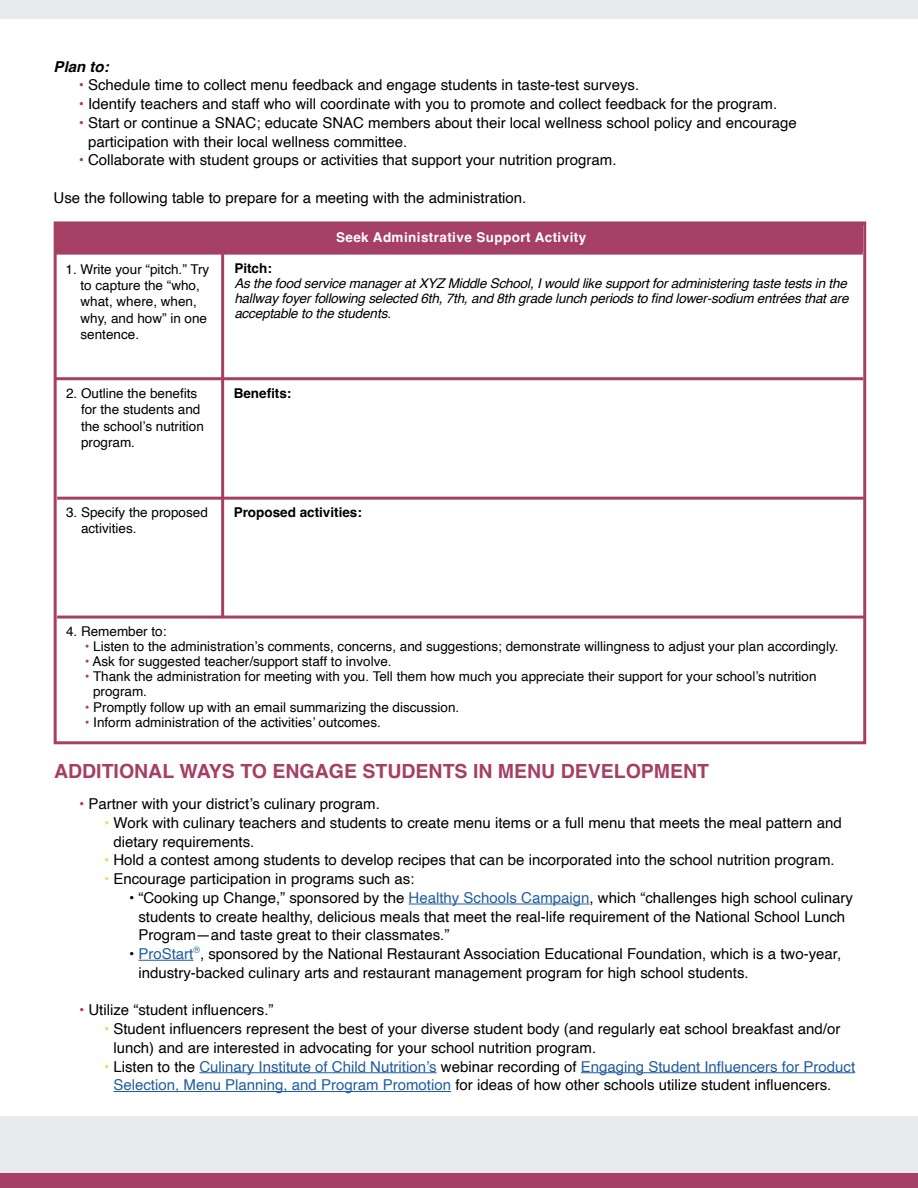
<style>
.page{position:relative;width:918px;height:1188px;background:#fff}
.page>*{position:absolute;margin:0;border:0;box-sizing:border-box;transform-origin:0 0}
.t1{font:700 19.5px "Helvetica";color:#a63f64}
.t2{font:15px/18.8px "Helvetica";color:#000}
.t3{font:15px/18.8px "Helvetica";color:#215e9e}
.t4{font:italic 700 15px "Helvetica";color:#000}
.t5{font:13.5px/16.2px "Helvetica";color:#000}
.t6{font:italic 13.5px/15px "Helvetica";letter-spacing:-.015em;color:#000;text-align:justify}
.t7{font:700 13.5px "Helvetica";color:#000}
.t8{font:700 13.5px "Helvetica";letter-spacing:.03em;color:#fff}
.s1{color:#a63f64}
.s2{font-style:normal}
.s3{color:#fcd654}
.s4{color:#215e9e}
.s5{color:#000}
</style>
<div class="page">
<div style="left:0;top:0;width:918px;height:1180px;background:#e8ebeb"></div>
<div style="left:0;top:19px;width:918px;height:1097px;background:#fff"></div>
<div style="left:0;top:1174px;width:918px;height:14px;background:#a63f64"></div>
<div style="left:56px;top:223px;width:807px;height:29px;background:#a63f64"></div>
<hr style="left:221px;top:237px;width:3px;height:380px;background:#a63f64">
<hr style="left:55px;top:252px;width:808px;height:3px;background:#a63f64">
<hr style="left:57px;top:616px;width:808px;height:3px;background:#a63f64">
<hr style="left:57px;top:497px;width:808px;height:3px;background:#a63f64">
<hr style="left:56px;top:377px;width:807px;height:3px;background:#a63f64">
<div style="left:54px;top:221px;width:812px;height:523px;border:3px solid #a63f64"></div>
<hr style="left:409px;top:904px;width:181px;height:1px;background:#215e9e">
<hr style="left:138px;top:960px;width:55px;height:1px;background:#215e9e">
<hr style="left:199px;top:1072px;width:238px;height:1px;background:#215e9e">
<hr style="left:581px;top:1072px;width:274px;height:1px;background:#215e9e">
<hr style="left:113px;top:1091px;width:338px;height:1px;background:#215e9e">
<p class="t4" style="left:54px;top:57px;width:57px">Plan to:</p>
<p class="t2" style="left:79px;top:76px;width:562px"><span class="s1">•</span> Schedule time to collect menu feedback and engage students in taste-test surveys.</p>
<p class="t2" style="left:79px;top:95px;width:700px"><span class="s1">•</span> Identify teachers and staff who will coordinate with you to promote and collect feedback for the program.</p>
<p class="t2" style="left:88px;top:114px;width:710px;text-indent:-9px"><span class="s1">•</span> Start or continue a SNAC; educate SNAC members about their local wellness school policy and encourage participation with their local wellness committee.</p>
<p class="t2" style="left:79px;top:151px;width:539px"><span class="s1">•</span> Collaborate with student groups or activities that support your nutrition program.</p>
<p class="t2" style="left:54px;top:189px;width:474px">Use the following table to prepare for a meeting with the administration.</p>
<p class="t8" style="left:336px;top:229px;width:252px">Seek Administrative Support Activity</p>
<p class="t5" style="left:81px;top:262px;width:130px;text-indent:-15px">1. Write your “pitch.” Try to capture the “who, what, where, when, why, and how” in one sentence.</p>
<p class="t7" style="left:234px;top:260px;width:39px">Pitch:</p>
<p class="t6" style="left:234px;top:277px;width:616px">As the food service manager at XYZ Middle School, I would like support for administering taste tests in the hallway foyer following selected 6th, 7th, and 8th grade lunch periods to find lower-sodium entrées that are acceptable to the students<span class="s2">.</span></p>
<p class="t5" style="left:81px;top:386px;width:124px;text-indent:-15px">2. Outline the benefits for the students and the school’s nutrition program.</p>
<p class="t7" style="left:234px;top:385px;width:59px">Benefits:</p>
<p class="t5" style="left:81px;top:504px;width:128px;text-indent:-15px">3. Specify the proposed activities.</p>
<p class="t7" style="left:234px;top:504px;width:130px">Proposed activities:</p>
<p class="t5" style="left:66px;top:624px;width:102px">4. Remember to:</p>
<p class="t5" style="left:85px;top:639px;width:755px"><span class="s1">•</span> Listen to the administration’s comments, concerns, and suggestions; demonstrate willingness to adjust your plan accordingly.</p>
<p class="t5" style="left:85px;top:654px;width:308px"><span class="s1">•</span> Ask for suggested teacher/support staff to involve.</p>
<p class="t5" style="left:93px;top:669px;width:725px;line-height:15px;text-indent:-8px"><span class="s1">•</span> Thank the administration for meeting with you. Tell them how much you appreciate their support for your school’s nutrition program.</p>
<p class="t5" style="left:85px;top:700px;width:376px"><span class="s1">•</span> Promptly follow up with an email summarizing the discussion.</p>
<p class="t5" style="left:85px;top:715px;width:298px"><span class="s1">•</span> Inform administration of the activities’ outcomes.</p>
<h1 class="t1" style="left:54px;top:760px;width:657px">ADDITIONAL WAYS TO ENGAGE STUDENTS IN MENU DEVELOPMENT</h1>
<p class="t2" style="left:79px;top:795px;width:302px"><span class="s1">•</span> Partner with your district’s culinary program.</p>
<p class="t2" style="left:113px;top:814px;width:730px;text-indent:-9px"><span class="s3">•</span> Work with culinary teachers and students to create menu items or a full menu that meets the meal pattern and dietary requirements.</p>
<p class="t2" style="left:104px;top:851px;width:732px"><span class="s3">•</span> Hold a contest among students to develop recipes that can be incorporated into the school nutrition program.</p>
<p class="t2" style="left:104px;top:870px;width:312px"><span class="s3">•</span> Encourage participation in programs such as:</p>
<p class="t2" style="left:138px;top:889px;width:716px;text-indent:-9px">• “Cooking up Change,” sponsored by the <span class="s4">Healthy Schools Campaign</span>, which “challenges high school culinary students to create healthy, delicious meals that meet the real-life requirement of the National School Lunch<br>Program—and taste great to their classmates.”</p>
<p class="t2" style="left:138px;top:945px;width:704px;text-indent:-9px">• <span class="s4">ProStart</span><sup>®</sup>, sponsored by the National Restaurant Association Educational Foundation, which is a two-year, industry-backed culinary arts and restaurant management program for high school students.</p>
<p class="t2" style="left:79px;top:1001px;width:196px"><span class="s1">•</span> Utilize “student influencers.”</p>
<p class="t2" style="left:113px;top:1020px;width:729px;text-indent:-9px"><span class="s3">•</span> Student influencers represent the best of your diverse student body (and regularly eat school breakfast and/or lunch) and are interested in advocating for your school nutrition program.</p>
<p class="t3" style="left:113px;top:1057px;width:743px;text-indent:-9px"><span class="s3">•</span> <span class="s5">Listen to the</span> Culinary Institute of Child Nutrition’s <span class="s5">webinar recording of</span> Engaging Student Influencers for Product<br>Selection, Menu Planning, and Program Promotion <span class="s5">for ideas of how other schools utilize student influencers.</span></p>
</div>
